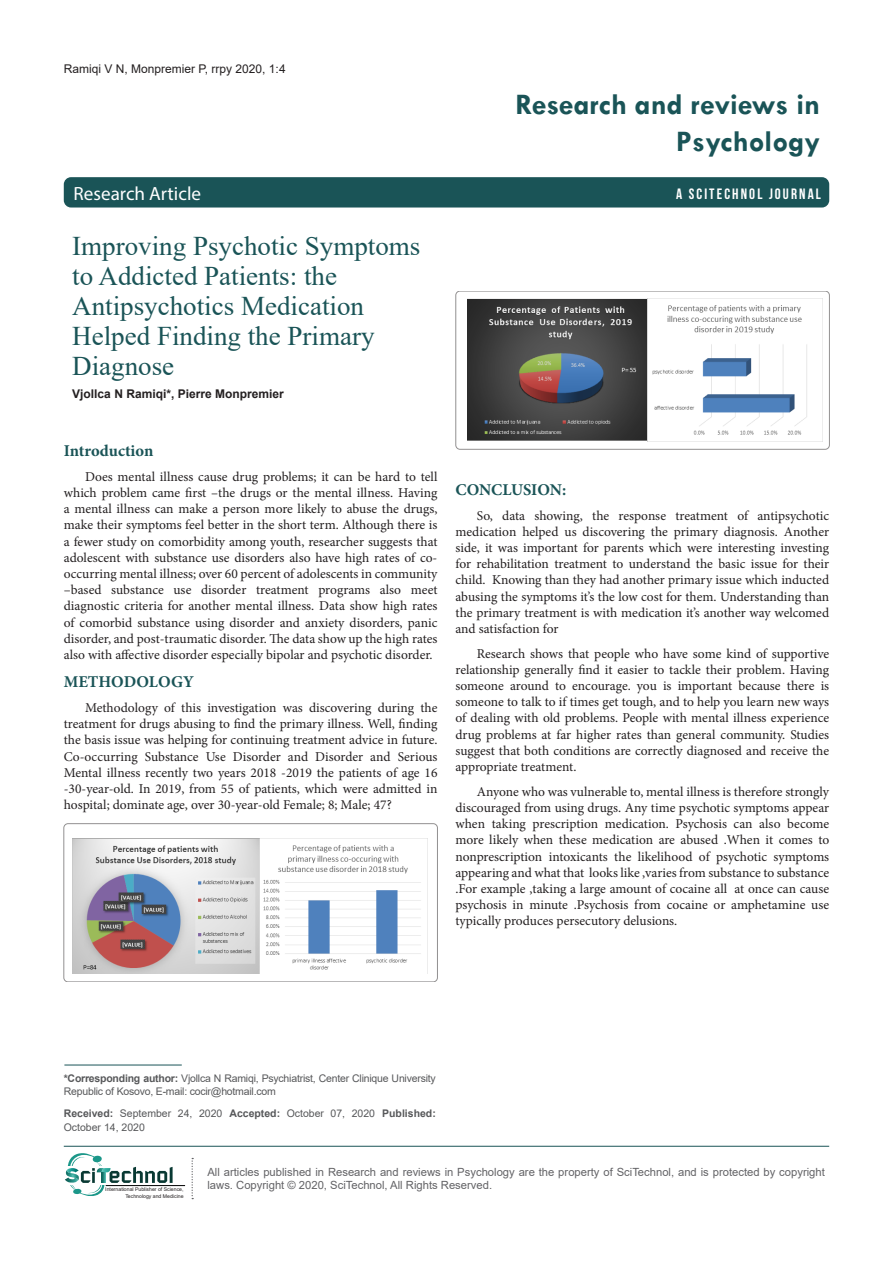
<style>
.page{position:relative;width:893px;height:1263px;background:#fff}
.page>*{position:absolute;margin:0;border:0;box-sizing:border-box;transform-origin:0 0}
.t1{font:700 30px/37.5px "Tw Cen";color:#1a5457;text-align:right}
.t2{font:27px/30px "Times New Roman";color:#1a5457}
.t3{font:19.2px "Myriad Pro";color:#fff}
.t4{font:700 16.5px "Minion Pro";letter-spacing:-.005em;color:#1a5457}
.t5{font:15px "Bebas Neue";letter-spacing:.14em;color:#fff}
.t6{font:13.5px/16.2px "Minion Pro";color:#231f20;text-align:justify}
.t7{font:12px "Arial";color:#231f20}
.t8{font:700 12px "Arial";color:#231f20}
.t9{font:11.25px/13.5px "Arial";color:#636366}
.t10{font:10.5px/13.5px "Arial";letter-spacing:-.02em;color:#57585a}
.t11{font:10.5px/13.5px "Arial";color:#57585a}
.t12{font:5.1px/6.1px "Arial";color:#231f20;text-align:right}
.s1{font-weight:700}
</style>
<div class="page">
<div style="left:64px;top:177px;width:765px;height:30px;background:#1a5457;border-radius:7px"></div>
<hr style="left:64px;top:1146px;width:765px;height:1px;background:#1a5457">
<hr style="left:106px;top:1185px;width:79px;height:1px;background:#000">
<svg style="left:192px;top:1158px;width:1px;height:41px"></svg>
<svg style="left:65px;top:1153px;width:108px;height:43px"></svg>
<hr style="left:64px;top:1065px;width:118px;height:1px;background:#1a5457">
<div style="left:64px;top:824px;width:373px;height:158px;border:1px solid #231f20;border-radius:4px"></div>
<img style="left:73px;top:839px;width:348px;height:134px">
<div style="left:456px;top:291px;width:373px;height:158px;border:1px solid #231f20;border-radius:4px"></div>
<img style="left:468px;top:299px;width:339px;height:142px">
<p class="t7" style="left:64px;top:60px;width:223px">Ramiqi V N, Monpremier P, rrpy 2020, 1:4</p>
<h1 class="t1" style="left:515px;top:85px;width:306px">Research and reviews in<br>Psychology</h1>
<h3 class="t3" style="left:74px;top:182px;width:129px">Research Article</h3>
<p class="t5" style="left:676px;top:186px;width:146px">A SCITECHNOL JOURNAL</p>
<p class="t2" style="left:72px;top:230px;width:350px">Improving Psychotic Symptoms to Addicted Patients: the<br>Antipsychotics Medication<br>Helped Finding the Primary<br>Diagnose</p>
<p class="t8" style="left:72px;top:385px;width:213px">Vjollca N Ramiqi*, Pierre Monpremier</p>
<p class="t4" style="left:64px;top:439px;width:91px">Introduction</p>
<p class="t6" style="left:64px;top:468px;width:375px;text-indent:21px">Does mental illness cause drug problems; it can be hard to tell which problem came first –the drugs or the mental illness. Having a mental illness can make a person more likely to abuse the drugs, make their symptoms feel better in the short term. Although there is a fewer study on comorbidity among youth, researcher suggests that adolescent with substance use disorders also have high rates of co&shy;occurring mental illness; over 60 percent of adolescents in community –based substance use disorder treatment programs also meet diagnostic criteria for another mental illness. Data show high rates of comorbid substance using disorder and anxiety disorders, panic disorder, and post-traumatic disorder. The data show up the high rates also with affective disorder especially bipolar and psychotic disorder.</p>
<p class="t4" style="left:64px;top:670px;width:132px">METHODOLOGY</p>
<p class="t6" style="left:64px;top:700px;width:375px;text-indent:21px">Methodology of this investigation was discovering during the treatment for drugs abusing to find the primary illness. Well, finding the basis issue was helping for continuing treatment advice in future.<br>Co-occurring Substance Use Disorder and Disorder and Serious Mental illness recently two years 2018 -2019 the patients of age 16 -30-year-old. In 2019, from 55 of patients, which were admitted in hospital; dominate age, over 30-year-old Female; 8; Male; 47?</p>
<p class="t4" style="left:455px;top:478px;width:112px">CONCLUSION:</p>
<p class="t6" style="left:455px;top:507px;width:375px;text-indent:21px">So, data showing, the response treatment of antipsychotic medication helped us discovering the primary diagnosis. Another side, it was important for parents which were interesting investing for rehabilitation treatment to understand the basic issue for their child. Knowing than they had another primary issue which inducted abusing the symptoms it’s the low cost for them. Understanding than the primary treatment is with medication it’s another way welcomed and satisfaction for</p>
<p class="t6" style="left:455px;top:645px;width:375px;text-indent:21px">Research shows that people who have some kind of supportive relationship generally find it easier to tackle their problem. Having someone around to encourage. you is important because there is someone to talk to if times get tough, and to help you learn new ways of dealing with old problems. People with mental illness experience drug problems at far higher rates than general community. Studies suggest that both conditions are correctly diagnosed and receive the appropriate treatment.</p>
<p class="t6" style="left:455px;top:783px;width:375px;text-indent:21px">Anyone who was vulnerable to, mental illness is therefore strongly discouraged from using drugs. Any time psychotic symptoms appear when taking prescription medication. Psychosis can also become more likely when these medication are abused .When it comes to nonprescription intoxicants the likelihood of psychotic symptoms appearing and what that looks like ,varies from substance to substance .For example ,taking a large amount of cocaine all at once can cause psychosis in minute .Psychosis from cocaine or amphetamine use typically produces persecutory delusions.</p>
<p class="t10" style="left:64px;top:1071px;width:374px"><span class="s1">*Corresponding author:</span> Vjollca N Ramiqi, Psychiatrist, Center Clinique University<br>Republic of Kosovo, E-mail: cocir@hotmail.com</p>
<p class="t11" style="left:64px;top:1106px;width:374px"><span class="s1">Received:</span> September 24, 2020 <span class="s1">Accepted:</span> October 07, 2020 <span class="s1">Published:<br></span>October 14, 2020</p>
<p class="t12" style="left:105px;top:1186px;width:80px">International Publisher of Science,<br>Technology and Medicine</p>
<p class="t9" style="left:207px;top:1165px;width:619px">All articles published in Research and reviews in Psychology are the property of SciTechnol, and is protected by copyright laws. Copyright © 2020, SciTechnol, All Rights Reserved.</p>
</div>
